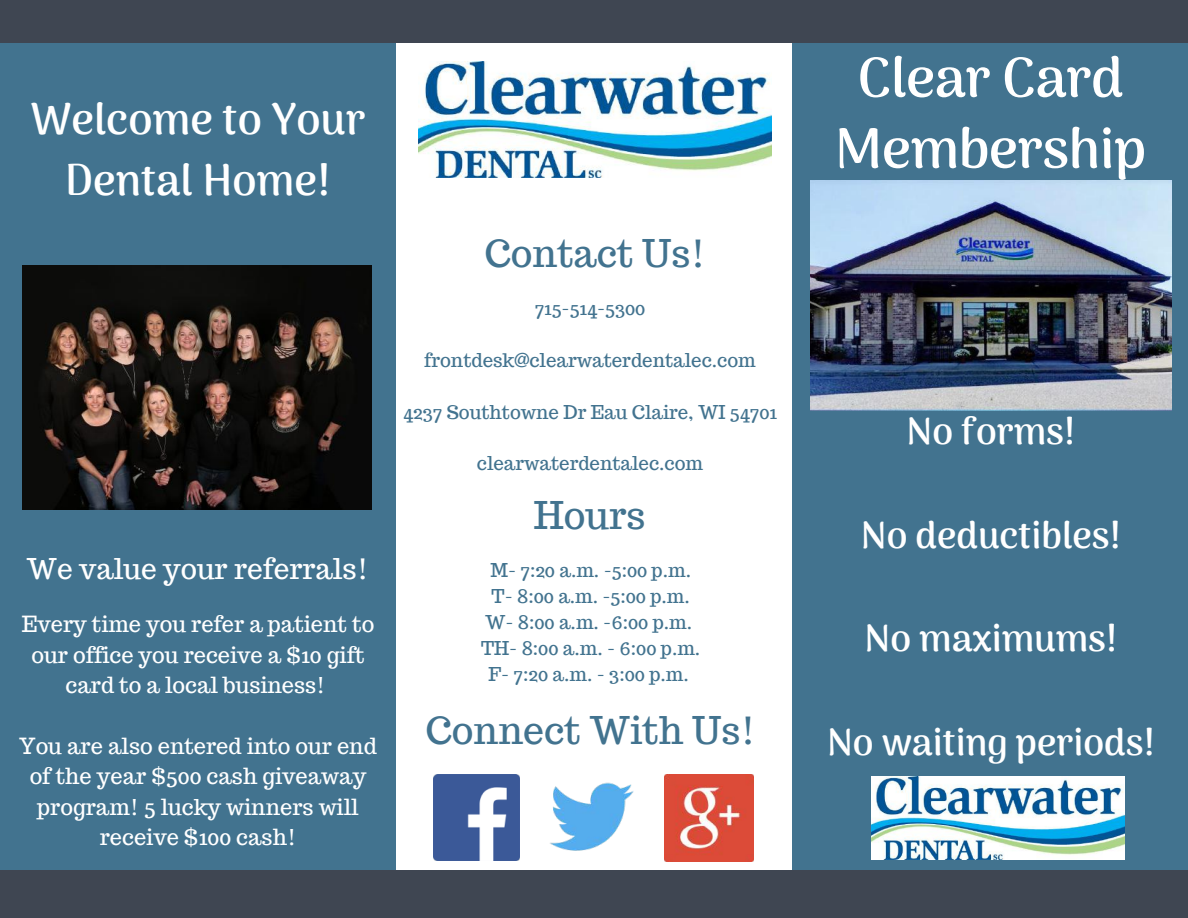
<style>
.page{position:relative;width:1188px;height:918px;background:#42738f}
.page>*{position:absolute;margin:0;border:0;box-sizing:border-box;transform-origin:0 0}
.t1{font:700 55.95px/70.8px "Arima Madurai";letter-spacing:-.01em;color:#fff;text-align:center}
.t2{font:700 43.65px/60.8px "Arima Madurai";color:#fff;text-align:center}
.t3{font:700 37.35px "Arima Madurai";color:#fff}
.t4{font:37.35px "Trocchi";color:#42738f}
.t5{font:28.05px "Trocchi";color:#fff}
.t6{font:21.75px/30.3px "Trocchi";color:#fff;text-align:center}
.t7{font:18.75px/25.8px "Trocchi";color:#42738f;text-align:center}
</style>
<div class="page">
<div style="left:396px;top:4px;width:396px;height:914px;background:#fff"></div>
<div style="left:0;top:0;width:1188px;height:43px;background:#3f4652"></div>
<div style="left:0;top:871px;width:1188px;height:47px;background:#3f4652"></div>
<img style="left:810px;top:180px;width:361px;height:231px">
<img style="left:872px;top:776px;width:253px;height:84px">
<img style="left:418px;top:62px;width:354px;height:116px">
<img style="left:433px;top:774px;width:87px;height:87px">
<img style="left:530px;top:782px;width:122px;height:89px">
<img style="left:665px;top:774px;width:89px;height:88px">
<img style="left:22px;top:266px;width:349px;height:244px">
<h2 class="t2" style="left:30px;top:88px;width:337px">Welcome to Your<br>Dental Home!</h2>
<h3 class="t5" style="left:26px;top:551px;width:343px">We value your referrals!</h3>
<p class="t6" style="left:22px;top:609px;width:354px">Every time you refer a patient to our office you receive a $10 gift card to a local business!</p>
<p class="t6" style="left:19px;top:731px;width:359px">You are also entered into our end of the year $500 cash giveaway program! 5 lucky winners will receive $100 cash!</p>
<h3 class="t4" style="left:485px;top:229px;width:223px">Contact Us!</h3>
<p class="t7" style="left:535px;top:295px;width:112px">715-514-5300</p>
<p class="t7" style="left:424px;top:347px;width:333px">frontdesk@clearwaterdentalec.com</p>
<p class="t7" style="left:403px;top:399px;width:375px">4237 Southtowne Dr Eau Claire, WI 54701</p>
<p class="t7" style="left:477px;top:450px;width:228px">clearwaterdentalec.com</p>
<h3 class="t4" style="left:534px;top:491px;width:113px">Hours</h3>
<p class="t7" style="left:481px;top:557px;width:221px">M- 7:20 a.m. -5:00 p.m.<br>T- 8:00 a.m. -5:00 p.m.<br>W- 8:00 a.m. -6:00 p.m.<br>TH- 8:00 a.m. - 6:00 p.m.<br>F- 7:20 a.m. - 3:00 p.m.</p>
<h3 class="t4" style="left:426px;top:706px;width:332px">Connect With Us!</h3>
<h1 class="t1" style="left:835px;top:42px;width:313px">Clear Card<br>Membership</h1>
<h3 class="t3" style="left:907px;top:410px;width:171px">No forms!</h3>
<h3 class="t3" style="left:861px;top:513px;width:262px">No deductibles!</h3>
<h3 class="t3" style="left:865px;top:617px;width:255px">No maximums!</h3>
<h3 class="t3" style="left:827px;top:720px;width:330px">No waiting periods!</h3>
</div>
